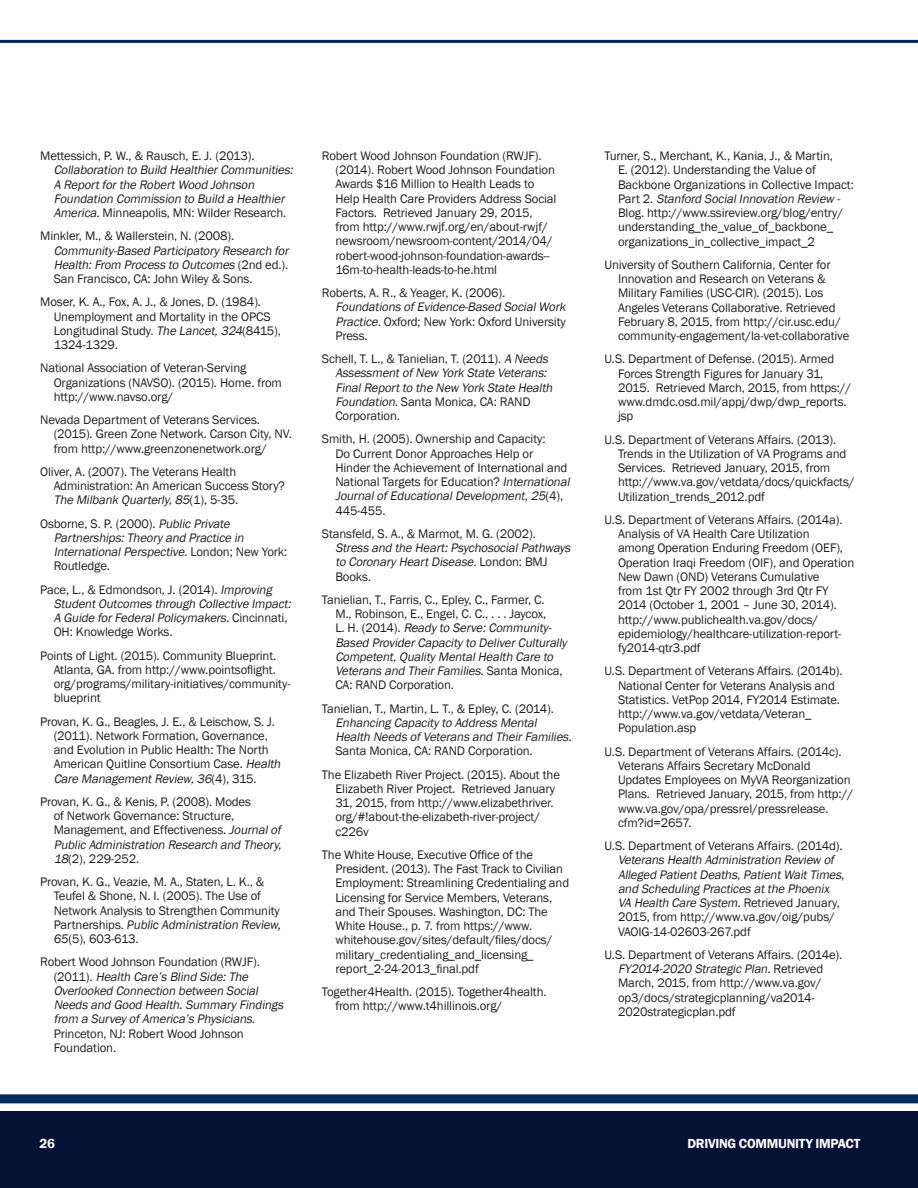
<style>
.page{position:relative;width:918px;height:1188px;background:#fff}
.page>*{position:absolute;margin:0;border:0;box-sizing:border-box;transform-origin:0 0}
.t1{font:600 13.5px "Franklin Gothic";letter-spacing:-.02em;color:#fff}
.References{font:12.75px/14.2px "Franklin Gothic";letter-spacing:-.01em;color:#231f20}
.References-2{font:italic 12.75px/14.2px "Franklin Gothic";color:#231f20}
.s1{font-style:normal}
.s2{font-style:italic}
</style>
<div class="page">
<div style="left:0;top:1112px;width:918px;height:76px;background:#061135"></div>
<div style="left:0;top:1094px;width:918px;height:9px;background:#00295c"></div>
<hr style="left:0;top:40px;width:918px;height:3px;background:#00295c">
<p class="References-2" style="left:54px;top:149px;width:244px;text-indent:-14px"><span class="s1">Mettessich, P. W., &amp; Rausch, E. J. (2013).<br></span>Collaboration to Build HealthierCommunities:<br>A Reportforthe RobertWood Johnson Foundation Commission to Build a Healthier America.<span class="s1">Minneapolis, MN: Wilder Research.</span></p>
<p class="References" style="left:54px;top:229px;width:239px;text-indent:-14px">Minkler, M., &amp; Wallerstein, N. (2008).<br><span class="s2">Community-Based ParticipatoryResearch for Health:From Process to Outcomes</span> ( 2 n d e d . ) .<br>San Francisco, CA: John Wiley &amp; Sons.</p>
<p class="References" style="left:54px;top:295px;width:229px;text-indent:-14px">Moser, K. A., Fox, A. J., &amp; Jones, D. (1984).<br>Unemployment and Mortality in the OPCS Longitudinal Study. <span class="s2">The Lancet,324</span>(8415), 1324-1329.</p>
<p class="References" style="left:54px;top:361px;width:230px;text-indent:-14px">National Association of Veteran-Serving<br>Organizations (NAVSO). (2015). Home. from http://www.navso.org/</p>
<p class="References" style="left:54px;top:413px;width:240px;text-indent:-14px">Nevada Department of Veterans Services. (2015). Green Zone Network. Carson City, NV. from http://www.greenzonenetwork.org/</p>
<p class="References" style="left:54px;top:465px;width:233px;text-indent:-14px">Oliver, A. (2007). The Veterans Health<br>Administration: An American Success Story?<br><span class="s2">The Milbank Quarterly,85</span>( 1 ) , 5 -3 5 .</p>
<p class="References-2" style="left:54px;top:517px;width:235px;text-indent:-14px"><span class="s1">Osborne, S. P. (2000).</span> Public Private Partnerships:Theoryand Practice in InternationalPerspective.<span class="s1">L o n d o n ; N ew Yo r k :<br>Routledge.</span></p>
<p class="References-2" style="left:54px;top:583px;width:242px;text-indent:-14px"><span class="s1">Pace, L., &amp; Edmondson, J. (2014).</span> Improving StudentOutcomes through Collective Impact:<br>A Guide forFederalPolicymakers.<span class="s1">C i n c i n n a t i , OH: Knowledge Works.</span></p>
<p class="References" style="left:54px;top:649px;width:238px;text-indent:-14px">Points of Light. (2015). Community Blueprint.<br>Atlanta, GA. from http://www.pointsoflight. org/programs/military-initiatives/community&shy;blueprint</p>
<p class="References" style="left:54px;top:715px;width:231px;text-indent:-14px">Provan, K. G., Beagles, J. E., &amp; Leischow, S. J. (2011). Network Formation, Governance, and Evolution in Public Health: The North American Quitline Consortium Case. <span class="s2">Health Care ManagementReview,36</span>( 4 ) , 3 1 5 .</p>
<p class="References" style="left:54px;top:795px;width:232px;text-indent:-14px">Provan, K. G., &amp; Kenis, P. (2008). Modes<br>of Network Governance: Structure, Management, and Effectiveness. <span class="s2">Journalof Public Administration Research and Theory, 18</span>(2), 229-252.</p>
<p class="References" style="left:54px;top:875px;width:229px;text-indent:-14px">Provan, K. G., Veazie, M. A., Staten, L. K., &amp; Teufel &amp; Shone, N. I. (2005). The Use of Network Analysis to Strengthen Community Partnerships. <span class="s2">Public Administration Review, 65</span>(5), 603-613.</p>
<p class="References-2" style="left:54px;top:955px;width:234px;text-indent:-14px"><span class="s1">Robert Wood Johnson Foundation (RWJF).<br>( 2 0 1 1 ) .</span> Health Care’s Blind Side:The Overlooked Connection between Social Needs and Good Health.SummaryFindings from a SurveyofAmerica’s Physicians.<br><span class="s1">Princeton, NJ: Robert Wood Johnson Foundation.</span></p>
<p class="References" style="left:335px;top:149px;width:223px;text-indent:-14px">Robert Wood Johnson Foundation (RWJF). (2014). Robert Wood Johnson Foundation Awards $16 Million to Health Leads to Help Health Care Providers Address Social Factors. Retrieved January 29, 2015, from http://www.rwjf.org/en/about-rwjf/ newsroom/newsroom-content/2014/04/ robert-wood-johnson-foundation-awards-- 16m-to-health-leads-to-he.html</p>
<p class="References" style="left:335px;top:286px;width:234px;text-indent:-14px">Roberts, A. R., &amp; Yeager, K. (2006).<br><span class="s2">Foundations ofEvidence-Based SocialWork Practice.</span>Oxford; New York: Oxford University Press.</p>
<p class="References-2" style="left:335px;top:352px;width:221px;text-indent:-14px"><span class="s1">Schell, T. L., &amp; Tanielian, T. (2011).</span> A Needs AssessmentofNew York State Veterans:<br>FinalReportto the New York State Health Foundation.<span class="s1">Santa Monica, CA: RAND Corporation.</span></p>
<p class="References" style="left:335px;top:432px;width:239px;text-indent:-14px">Smith, H. (2005). Ownership and Capacity:<br>Do Current Donor Approaches Help or<br>Hinder the Achievement of International and National Targets for Education? <span class="s2">International JournalofEducationalDevelopment,25</span>( 4 ) , 445-455.</p>
<p class="References-2" style="left:335px;top:527px;width:239px;text-indent:-14px"><span class="s1">Stansfeld, S. A., &amp; Marmot, M. G. (2002).<br></span>Stress and the Heart:PsychosocialPathways to CoronaryHeartDisease.<span class="s1">L o n d o n : B M J<br>Books.</span></p>
<p class="References-2" style="left:335px;top:593px;width:236px;text-indent:-14px"><span class="s1">Tanielian, T., Farris, C., Epley, C., Farmer, C.<br>M., Robinson, E., Engel, C. C., . . . Jaycox,<br>L . H . ( 2 0 14 ) .</span> Readyto Serve:Community-Based ProviderCapacityto DeliverCulturally Competent,QualityMentalHealth Care to Veterans and TheirFamilies.<span class="s1">S a n ta M o n i ca , CA: RAND Corporation.</span></p>
<p class="References" style="left:335px;top:701px;width:241px;text-indent:-14px">Tanielian, T., Martin, L. T., &amp; Epley, C. (2014).<br><span class="s2">Enhancing Capacityto Address Mental Health Needs ofVeterans and TheirFamilies.<br></span>Santa Monica, CA: RAND Corporation.</p>
<p class="References" style="left:335px;top:767px;width:226px;text-indent:-14px">The Elizabeth River Project. (2015). About the Elizabeth River Project. Retrieved January 31, 2015, from http://www.elizabethriver. org/#!about-the-elizabeth-river-project/ c226v</p>
<p class="References" style="left:335px;top:848px;width:235px;text-indent:-14px">The White House, Executive Office of the President. (2013). The Fast Track to Civilian Employment: Streamlining Credentialing and Licensing for Service Members, Veterans, and Their Spouses. Washington, DC: The White House., p. 7. from https://www. whitehouse.gov/sites/default/files/docs/ military_credentialing_and_licensing_ report_2-24-2013_final.pdf</p>
<p class="References" style="left:335px;top:985px;width:213px;text-indent:-14px">Together4Health. (2015). Together4health. from http://www.t4hillinois.org/</p>
<p class="References" style="left:618px;top:149px;width:237px;text-indent:-14px">Turner, S., Merchant, K., Kania, J., &amp; Martin,<br>E. (2012). Understanding the Value of Backbone Organizations in Collective Impact:<br>P a r t 2 . <span class="s2">Stanford SocialInnovation Review - </span>Blog. http://www.ssireview.org/blog/entry/ understanding_the_value_of_backbone_ organizations_in_collective_impact_2</p>
<p class="References" style="left:618px;top:258px;width:233px;text-indent:-14px">University of Southern California, Center for Innovation and Research on Veterans &amp; Military Families (USC-CIR). (2015). Los Angeles Veterans Collaborative. Retrieved February 8, 2015, from http://cir.usc.edu/ community-engagement/la-vet-collaborative</p>
<p class="References" style="left:618px;top:352px;width:235px;text-indent:-14px">U.S. Department of Defense. (2015). Armed Forces Strength Figures for January 31, 2015. Retrieved March, 2015, from https:// www.dmdc.osd.mil/appj/dwp/dwp_reports. jsp</p>
<p class="References" style="left:618px;top:433px;width:238px;text-indent:-14px">U.S. Department of Veterans Affairs. (2013).<br>Trends in the Utilization of VA Programs and Services. Retrieved January, 2015, from http://www.va.gov/vetdata/docs/quickfacts/ Utilization_trends_2012.pdf</p>
<p class="References" style="left:618px;top:513px;width:238px;text-indent:-14px">U.S. Department of Veterans Affairs. (2014a).<br>Analysis of VA Health Care Utilization<br>among Operation Enduring Freedom (OEF), Operation Iraqi Freedom (OIF), and Operation New Dawn (OND) Veterans Cumulative<br>from 1st Qtr FY 2002 through 3rd Qtr FY 2014 (October 1, 2001 – June 30, 2014). http://www.publichealth.va.gov/docs/ epidemiology/healthcare-utilization-report&shy;fy2014-qtr3.pdf</p>
<p class="References" style="left:618px;top:664px;width:226px;text-indent:-14px">U.S. Department of Veterans Affairs. (2014b).<br>National Center for Veterans Analysis and Statistics. VetPop 2014, FY2014 Estimate. http://www.va.gov/vetdata/Veteran_ Population.asp</p>
<p class="References" style="left:618px;top:745px;width:237px;text-indent:-14px">U.S. Department of Veterans Affairs. (2014c).<br>Veterans Affairs Secretary McDonald Updates Employees on MyVA Reorganization Plans. Retrieved January, 2015, from http:// www.va.gov/opa/pressrel/pressrelease. cfm?id=2657.</p>
<p class="References-2" style="left:618px;top:839px;width:231px;text-indent:-14px"><span class="s1">U.S. Department of Veterans Affairs. (2014d).<br></span>Veterans Health Administration Review of Alleged PatientDeaths,PatientWaitTimes, and Scheduling Practices atthe Phoenix VA Health Care System.<span class="s1">Retrieved January, 2015, from http://www.va.gov/oig/pubs/ VAOIG-14-02603-267.pdf</span></p>
<p class="References" style="left:618px;top:948px;width:226px;text-indent:-14px">U.S. Department of Veterans Affairs. (2014e).<br><span class="s2">FY2014-2020 Strategic Plan.</span>R e t r i e v e d March, 2015, from http://www.va.gov/ op3/docs/strategicplanning/va2014- 2020strategicplan.pdf</p>
<p class="t1" style="left:40px;top:1135px;width:17px">26</p>
<p class="t1" style="left:687px;top:1135px;width:174px">DRIVING COMMUNITY IMPACT</p>
</div>
